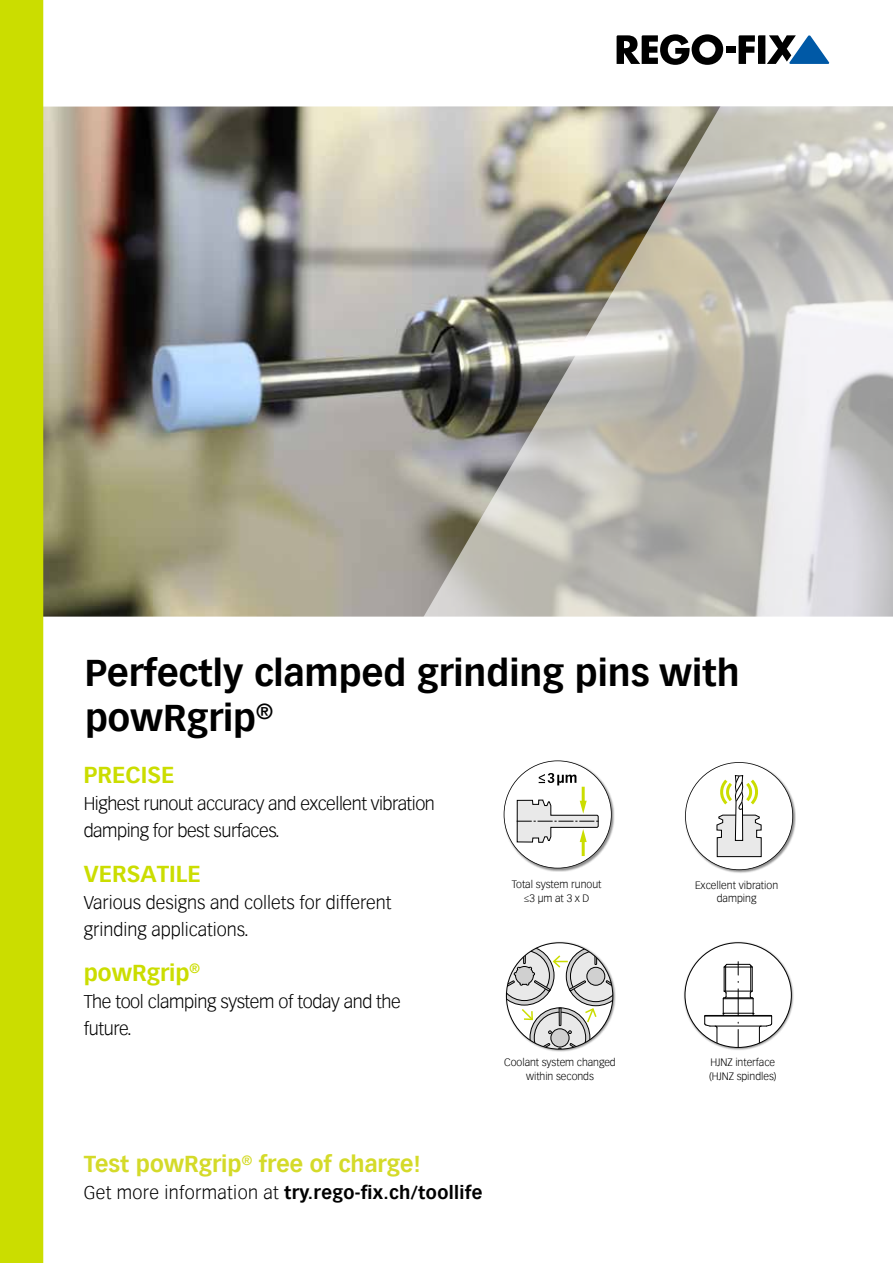
<style>
.page{position:relative;width:893px;height:1263px;background:#fff}
.page>*{position:absolute;margin:0;border:0;box-sizing:border-box;transform-origin:0 0}
.t1{font:700 36.3px/45px "Vectora Com";color:#000}
.t2{font:700 22.5px "Vectora Com";color:#d4da29}
.t3{font:700 22.5px "Vectora Com";color:#cbdd00}
.t4{font:300 18px/27px "Vectora Com";letter-spacing:-.02em;color:#000}
.t5{font:300 18px/27px "Vectora Com";color:#000}
.t6{font:700 18px "Vectora Com";letter-spacing:.02em;color:#000}
.t7{font:300 10.5px/13.5px "Vectora Com";letter-spacing:-.005em;color:#000;text-align:center}
.s1{font-weight:300}
</style>
<div class="page">
<img style="left:43px;top:106px;width:380px;height:511px">
<svg style="left:423px;top:106px;width:470px;height:511px;background:#b7b5ae"></svg>
<div style="left:0;top:0;width:43px;height:1263px;background:#cbdd00"></div>
<div style="left:726px;top:46px;width:9px;height:7px;background:#000"></div>
<svg style="left:617px;top:34px;width:106px;height:31px"></svg>
<svg style="left:739px;top:35px;width:90px;height:29px"></svg>
<div style="left:503px;top:760px;width:112px;height:112px;background:#000;opacity:.45"></div>
<svg style="left:504px;top:761px;width:108px;height:107px"></svg>
<div style="left:684px;top:762px;width:112px;height:112px;background:#000;opacity:.45"></div>
<svg style="left:685px;top:762px;width:108px;height:108px"></svg>
<div style="left:683px;top:941px;width:112px;height:109px;background:#000;opacity:.45"></div>
<div style="left:685px;top:943px;width:106px;height:104px;background:#fff;border-radius:50%"></div>
<svg style="left:704px;top:962px;width:68px;height:85px"></svg>
<div style="left:505px;top:941px;width:111px;height:111px;background:#000;opacity:.45"></div>
<svg style="left:506px;top:945px;width:107px;height:104px"></svg>
<h1 class="t1" style="left:85px;top:651px;width:656px">Perfectly clamped grinding pins with powRgrip<sup>®</sup></h1>
<h2 class="t3" style="left:84px;top:761px;width:92px">PRECISE</h2>
<h3 class="t4" style="left:84px;top:790px;width:353px">Highest runout accuracy and excellent vibration damping for best surfaces.</h3>
<h2 class="t3" style="left:84px;top:860px;width:119px">VERSATILE</h2>
<h3 class="t5" style="left:84px;top:889px;width:309px">Various designs and collets for different grinding applications.</h3>
<h2 class="t3" style="left:84px;top:959px;width:118px">powRgrip<sup>®</sup></h2>
<h3 class="t4" style="left:84px;top:988px;width:319px">The tool clamping system of today and the future.</h3>
<p class="t7" style="left:512px;top:878px;width:91px">Total system runout ≤3 µm at 3 x D</p>
<p class="t7" style="left:695px;top:878px;width:85px">Excellent vibration damping</p>
<p class="t7" style="left:504px;top:1056px;width:113px">Coolant system changed within seconds</p>
<h2 class="t2" style="left:84px;top:1150px;width:339px">Test powRgrip<sup>®</sup> free of charge!</h2>
<h3 class="t6" style="left:84px;top:1182px;width:400px"><span class="s1">Get more information at</span> try.rego-fix.ch/toollife</h3>
<p class="t7" style="left:709px;top:1056px;width:69px;text-align:left">HJNZ interface (HJNZ spindles)</p>
</div>
